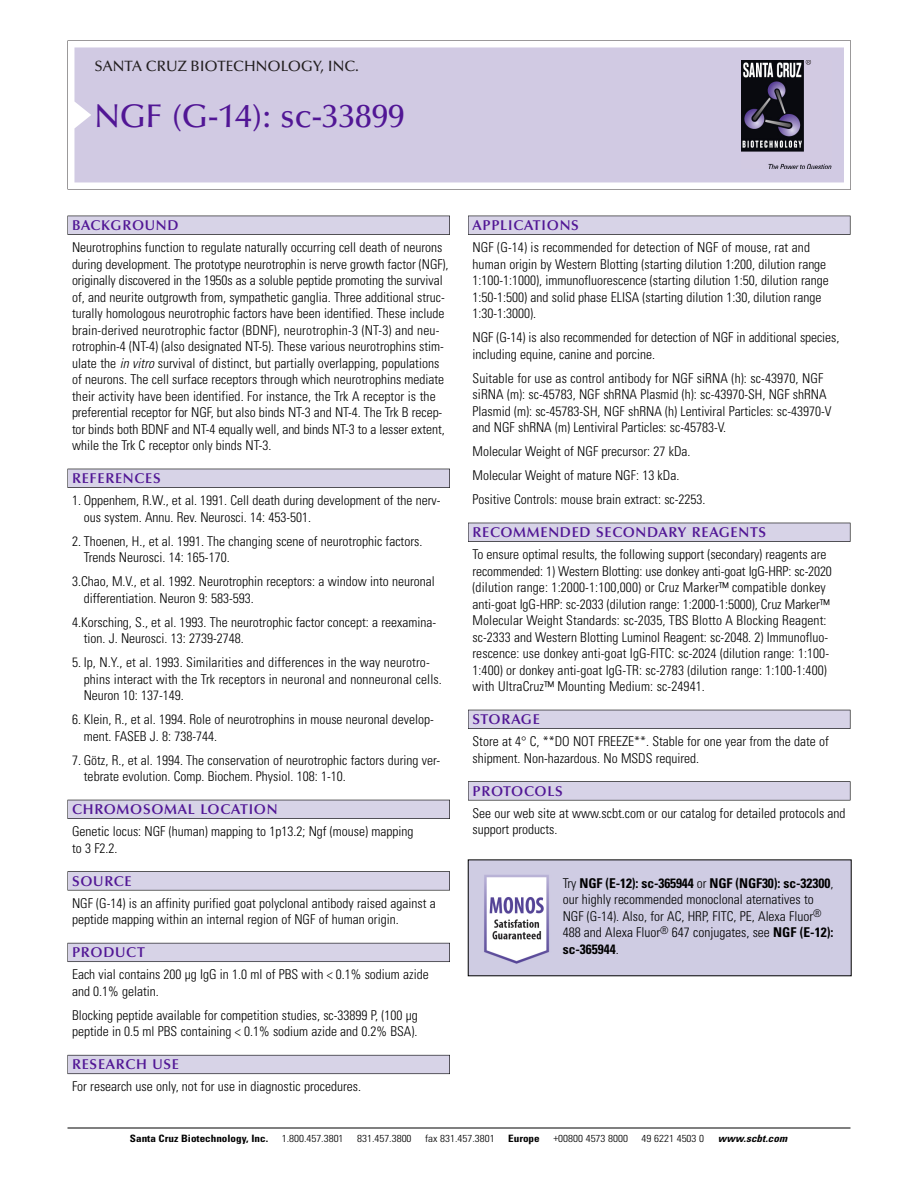
<style>
.page{position:relative;width:918px;height:1188px;background:#fff}
.page>*{position:absolute;margin:0;border:0;box-sizing:border-box;transform-origin:0 0}
.t1{font:500 33px "Optima";color:#511695}
.t2{font:500 15px "Optima";color:#231f20}
.t3{font:600 14.25px "Optima";letter-spacing:.05em;color:#511695}
.t4{font:300 condensed 13.5px/16.5px "Univers";color:#000}
.t5{font:300 condensed 10.2px "Univers";color:#000;scale:1.1 1}
.t6{font:700 condensed 10.2px "Univers";color:#000;scale:1.1 1}
.t7{font:italic 700 condensed 10.2px "Univers";letter-spacing:.005em;color:#000;scale:1.1 1}
.s1{font-style:italic}
.s2{font-weight:700}
</style>
<div class="page">
<svg style="left:68px;top:40px;width:783px;height:149px"></svg>
<div style="left:74px;top:47px;width:770px;height:135px;background:#d1cae3"></div>
<img style="left:741px;top:60px;width:90px;height:108px">
<div style="left:68px;top:216px;width:382px;height:19px;background:#525155"></div>
<div style="left:68px;top:216px;width:381px;height:18px;background:#d7d3e7"></div>
<div style="left:68px;top:469px;width:382px;height:19px;background:#515055"></div>
<div style="left:68px;top:469px;width:381px;height:18px;background:#d7d3e7"></div>
<div style="left:68px;top:800px;width:382px;height:19px;background:#525158"></div>
<div style="left:68px;top:800px;width:381px;height:18px;background:#d7d3e7"></div>
<div style="left:68px;top:871px;width:382px;height:19px;background:#575759"></div>
<div style="left:68px;top:872px;width:381px;height:18px;background:#d7d3e7"></div>
<div style="left:68px;top:943px;width:382px;height:19px;background:#5b5a62"></div>
<div style="left:68px;top:943px;width:381px;height:18px;background:#d7d3e7"></div>
<div style="left:68px;top:1055px;width:382px;height:19px;background:#66646e"></div>
<div style="left:68px;top:1055px;width:381px;height:18px;background:#d7d3e7"></div>
<div style="left:468px;top:216px;width:382px;height:19px;background:#525155"></div>
<div style="left:468px;top:216px;width:382px;height:18px;background:#d7d3e7"></div>
<div style="left:468px;top:523px;width:382px;height:19px;background:#515055"></div>
<div style="left:468px;top:523px;width:382px;height:18px;background:#d7d3e7"></div>
<div style="left:468px;top:710px;width:382px;height:19px;background:#525158"></div>
<div style="left:468px;top:710px;width:382px;height:18px;background:#d7d3e7"></div>
<div style="left:468px;top:781px;width:382px;height:19px;background:#575759"></div>
<div style="left:468px;top:782px;width:382px;height:18px;background:#d7d3e7"></div>
<hr style="left:68px;top:1128px;width:782px;height:1px;background:#000">
<img style="left:470px;top:862px;width:380px;height:112px">
<p class="t2" style="left:94px;top:61px;width:266px">SANTA CRUZ BIOTECHNOLOGY, INC.</p>
<h1 class="t1" style="left:94px;top:103px;width:312px">NGF (G-14): sc-33899</h1>
<p class="t3" style="left:72px;top:219px;width:108px">BACKGROUND</p>
<p class="t4" style="left:72px;top:240px;width:378px">Neurotrophins function to regulate naturally occurring cell death of neurons during development. The prototype neurotrophin is nerve growth factor (NGF), originally discovered in the 1950s as a soluble peptide promoting the survival of, and neurite outgrowth from, sympathetic ganglia. Three additional struc&shy;turally homologous neurotrophic factors have been identified. These include brain-derived neurotrophic factor (BDNF), neurotrophin-3 (NT-3) and neu&shy;rotrophin-4 (NT-4) (also designated NT-5). These various neurotrophins stim&shy;ulate the <span class="s1">in vitro</span> survival of distinct, but partially overlapping, populations of neurons. The cell surface receptors through which neurotrophins mediate their activity have been identified. For instance, the Trk A receptor is the preferential receptor for NGF, but also binds NT-3 and NT-4. The Trk B recep&shy;tor binds both BDNF and NT-4 equally well, and binds NT-3 to a lesser extent, while the Trk C receptor only binds NT-3.</p>
<p class="t3" style="left:72px;top:473px;width:90px">REFERENCES</p>
<p class="t4" style="left:84px;top:493px;width:358px;text-indent:-12px">1. Oppenhem, R.W., et al. 1991. Cell death during development of the nerv&shy;ous system. Annu. Rev. Neurosci. 14: 453-501.</p>
<p class="t4" style="left:84px;top:534px;width:340px;text-indent:-12px">2. Thoenen, H., et al. 1991. The changing scene of neurotrophic factors.<br>Trends Neurosci. 14: 165-170.</p>
<p class="t4" style="left:84px;top:574px;width:353px;text-indent:-12px">3.Chao, M.V., et al. 1992. Neurotrophin receptors: a window into neuronal differentiation. Neuron 9: 583-593.</p>
<p class="t4" style="left:84px;top:615px;width:354px;text-indent:-12px">4.Korsching, S., et al. 1993. The neurotrophic factor concept: a reexamina&shy;tion. J. Neurosci. 13: 2739-2748.</p>
<p class="t4" style="left:84px;top:655px;width:360px;text-indent:-12px">5. Ip, N.Y., et al. 1993. Similarities and differences in the way neurotro&shy;phins interact with the Trk receptors in neuronal and nonneuronal cells.<br>Neuron 10: 137-149.</p>
<p class="t4" style="left:84px;top:712px;width:352px;text-indent:-12px">6. Klein, R., et al. 1994. Role of neurotrophins in mouse neuronal develop&shy;ment. FASEB J. 8: 738-744.</p>
<p class="t4" style="left:84px;top:753px;width:358px;text-indent:-12px">7. Götz, R., et al. 1994. The conservation of neurotrophic factors during ver&shy;tebrate evolution. Comp. Biochem. Physiol. 108: 1-10.</p>
<p class="t3" style="left:72px;top:804px;width:207px">CHROMOSOMAL LOCATION</p>
<p class="t4" style="left:72px;top:824px;width:343px">Genetic locus: NGF (human) mapping to 1p13.2; Ngf (mouse) mapping to 3 F2.2.</p>
<p class="t3" style="left:72px;top:875px;width:61px">SOURCE</p>
<p class="t4" style="left:72px;top:896px;width:365px">NGF (G-14) is an affinity purified goat polyclonal antibody raised against a peptide mapping within an internal region of NGF of human origin.</p>
<p class="t3" style="left:72px;top:947px;width:74px">PRODUCT</p>
<p class="t4" style="left:72px;top:967px;width:358px">Each vial contains 200 µg IgG in 1.0 ml of PBS with &lt; 0.1% sodium azide and 0.1% gelatin.</p>
<p class="t4" style="left:72px;top:1008px;width:347px">Blocking peptide available for competition studies, sc-33899 P, (100 µg peptide in 0.5 ml PBS containing &lt; 0.1% sodium azide and 0.2% BSA).</p>
<p class="t3" style="left:72px;top:1059px;width:109px">RESEARCH USE</p>
<p class="t4" style="left:72px;top:1079px;width:290px">For research use only, not for use in diagnostic procedures.</p>
<p class="t3" style="left:473px;top:219px;width:108px">APPLICATIONS</p>
<p class="t4" style="left:473px;top:240px;width:358px">NGF (G-14) is recommended for detection of NGF of mouse, rat and human origin by Western Blotting (starting dilution 1:200, dilution range 1:100-1:1000), immunofluorescence (starting dilution 1:50, dilution range 1:50-1:500) and solid phase ELISA (starting dilution 1:30, dilution range 1:30-1:3000).</p>
<p class="t4" style="left:473px;top:330px;width:368px">NGF (G-14) is also recommended for detection of NGF in additional species, including equine, canine and porcine.</p>
<p class="t4" style="left:473px;top:371px;width:361px">Suitable for use as control antibody for NGF siRNA (h): sc-43970, NGF siRNA (m): sc-45783, NGF shRNA Plasmid (h): sc-43970-SH, NGF shRNA Plasmid (m): sc-45783-SH, NGF shRNA (h) Lentiviral Particles: sc-43970-V and NGF shRNA (m) Lentiviral Particles: sc-45783-V.</p>
<p class="t4" style="left:473px;top:440px;width:235px;line-height:24px">Molecular Weight of NGF precursor: 27 kDa.<br>Molecular Weight of mature NGF: 13 kDa.<br>Positive Controls: mouse brain extract: sc-2253.</p>
<p class="t3" style="left:473px;top:527px;width:295px">RECOMMENDED SECONDARY REAGENTS</p>
<p class="t4" style="left:473px;top:547px;width:361px">To ensure optimal results, the following support (secondary) reagents are recommended: 1) Western Blotting: use donkey anti-goat IgG-HRP: sc-2020 (dilution range: 1:2000-1:100,000) or Cruz Marker™ compatible donkey anti-goat IgG-HRP: sc-2033 (dilution range: 1:2000-1:5000), Cruz Marker™ Molecular Weight Standards: sc-2035, TBS Blotto A Blocking Reagent: sc-2333 and Western Blotting Luminol Reagent: sc-2048. 2) Immunofluo&shy;rescence: use donkey anti-goat IgG-FITC: sc-2024 (dilution range: 1:100- 1:400) or donkey anti-goat IgG-TR: sc-2783 (dilution range: 1:100-1:400) with UltraCruz™ Mounting Medium: sc-24941.</p>
<p class="t3" style="left:473px;top:714px;width:69px">STORAGE</p>
<p class="t4" style="left:473px;top:734px;width:358px">Store at 4° C, **DO NOT FREEZE**. Stable for one year from the date of shipment. Non-hazardous. No MSDS required.</p>
<p class="t3" style="left:473px;top:785px;width:92px">PROTOCOLS</p>
<p class="t4" style="left:473px;top:806px;width:375px">See our web site at www.scbt.com or our catalog for detailed protocols and support products.</p>
<p class="t4" style="left:563px;top:876px;width:272px">Try <span class="s2">NGF (E-12): sc-365944</span> or <span class="s2">NGF (NGF30): sc-32300</span>, our highly recommended monoclonal aternatives to NGF (G-14). Also, for AC, HRP, FITC, PE, Alexa Fluor<sup>® </sup>488 and Alexa Fluor<sup>®</sup> 647 conjugates, see <span class="s2">NGF (E-12): sc-365944</span>.</p>
<p class="t6" style="left:130px;top:1135px;width:127px">Santa Cruz Biotechnology, Inc.</p>
<p class="t5" style="left:282px;top:1135px;width:58px">1.800.457.3801</p>
<p class="t5" style="left:357px;top:1135px;width:51px">831.457.3800</p>
<p class="t5" style="left:425px;top:1135px;width:65px">fax 831.457.3801</p>
<p class="t6" style="left:508px;top:1135px;width:30px">Europe</p>
<p class="t5" style="left:553px;top:1135px;width:69px">+00800 4573 8000</p>
<p class="t5" style="left:642px;top:1135px;width:58px">49 6221 4503 0</p>
<p class="t7" style="left:718px;top:1135px;width:64px">www.scbt.com</p>
</div>
